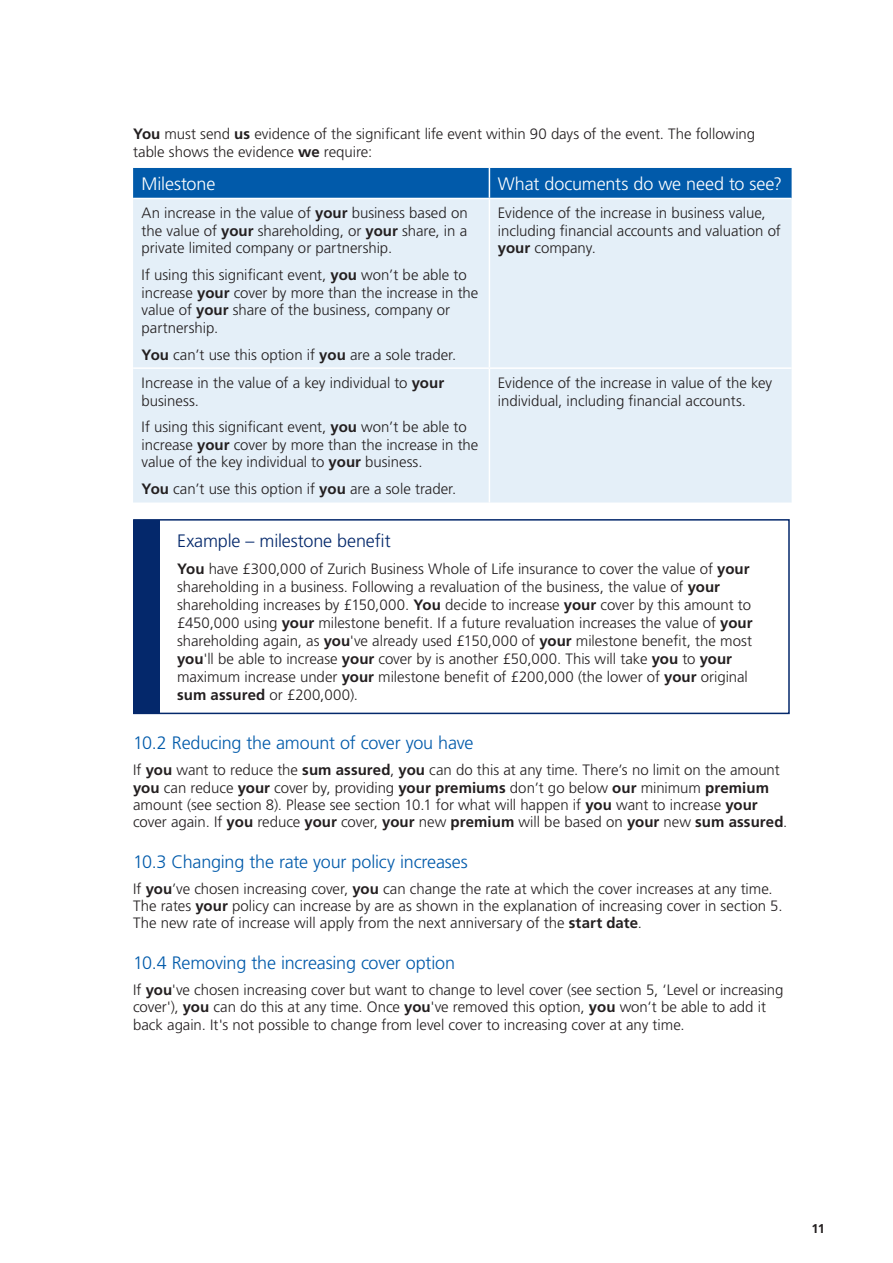
<style>
.page{position:relative;width:893px;height:1263px;background:#fff}
.page>*{position:absolute;margin:0;border:0;box-sizing:border-box;transform-origin:0 0}
.t1{font:300 18px "Frutiger LT Std";letter-spacing:-.015em;color:#015aaa}
.t2{font:300 18px "Frutiger LT Std";letter-spacing:-.005em;color:#fff}
.t3{font:300 18px "Frutiger LT Std";letter-spacing:-.005em;color:#04286b}
.t4{font:300 15px/17.7px "Frutiger LT Std";letter-spacing:-.005em;color:#231f20}
.t5{font:700 12.75px "Frutiger LT Std";color:#231f20}
.s1{font-weight:700}
</style>
<div class="page">
<div style="left:133px;top:168px;width:659px;height:30px;background:#015aaa"></div>
<div style="left:133px;top:199px;width:659px;height:303px;background:#e4eff8"></div>
<hr style="left:489px;top:199px;width:1px;height:168px;background:#fff">
<hr style="left:489px;top:369px;width:1px;height:133px;background:#fff">
<hr style="left:489px;top:168px;width:1px;height:30px;background:#fff">
<hr style="left:133px;top:367px;width:356px;height:2px;background:#fff">
<hr style="left:489px;top:367px;width:303px;height:2px;background:#fff">
<div style="left:133px;top:519px;width:657px;height:195px;border:2px solid #04286b"></div>
<div style="left:133px;top:520px;width:27px;height:193px;background:#04286b"></div>
<p class="t4" style="left:133px;top:125px;width:623px"><span class="s1">You</span> must send <span class="s1">us</span> evidence of the significant life event within 90 days of the event. The following table shows the evidence <span class="s1">we</span> require:</p>
<p class="t2" style="left:142px;top:174px;width:75px">Milestone</p>
<p class="t2" style="left:498px;top:174px;width:286px">What documents do we need to see?</p>
<p class="t4" style="left:142px;top:204px;width:328px;text-align:justify">An increase in the value of <span class="s1">your</span> business based on the value of <span class="s1">your</span> shareholding, or <span class="s1">your</span> share, in a private limited company or partnership.</p>
<p class="t4" style="left:142px;top:266px;width:338px">If using this significant event, <span class="s1">you</span> won’t be able to increase <span class="s1">your</span> cover by more than the increase in the value of <span class="s1">your</span> share of the business, company or partnership.</p>
<p class="t4" style="left:142px;top:346px;width:316px"><span class="s1">You</span> can’t use this option if <span class="s1">you</span> are a sole trader.</p>
<p class="t4" style="left:498px;top:204px;width:284px">Evidence of the increase in business value, including financial accounts and valuation of <span class="s1">your</span> company.</p>
<p class="t4" style="left:142px;top:374px;width:304px">Increase in the value of a key individual to <span class="s1">your </span>business.</p>
<p class="t4" style="left:142px;top:418px;width:338px">If using this significant event, <span class="s1">you</span> won’t be able to increase <span class="s1">your</span> cover by more than the increase in the value of the key individual to <span class="s1">your</span> business.</p>
<p class="t4" style="left:142px;top:480px;width:316px"><span class="s1">You</span> can’t use this option if <span class="s1">you</span> are a sole trader.</p>
<p class="t4" style="left:498px;top:374px;width:276px">Evidence of the increase in value of the key individual, including financial accounts.</p>
<p class="t3" style="left:177px;top:530px;width:215px">Example – milestone benefit</p>
<p class="t4" style="left:177px;top:560px;width:577px"><span class="s1">You</span> have £300,000 of Zurich Business Whole of Life insurance to cover the value of <span class="s1">your </span>shareholding in a business. Following a revaluation of the business, the value of <span class="s1">your </span>shareholding increases by £150,000. <span class="s1">You</span> decide to increase <span class="s1">your</span> cover by this amount to £450,000 using <span class="s1">your</span> milestone benefit. If a future revaluation increases the value of <span class="s1">your </span>shareholding again, as <span class="s1">you</span>'ve already used £150,000 of <span class="s1">your</span> milestone benefit, the most <span class="s1">you</span>'ll be able to increase <span class="s1">your</span> cover by is another £50,000. This will take <span class="s1">you</span> to <span class="s1">your </span>maximum increase under <span class="s1">your</span> milestone benefit of £200,000 (the lower of <span class="s1">your</span> original <span class="s1">sum assured</span> or £200,000).</p>
<p class="t1" style="left:133px;top:733px;width:342px">10.2 Reducing the amount of cover you have</p>
<p class="t4" style="left:133px;top:762px;width:656px;line-height:17.2px">If <span class="s1">you</span> want to reduce the <span class="s1">sum assured</span>, <span class="s1">you</span> can do this at any time. There’s no limit on the amount <span class="s1">you</span> can reduce <span class="s1">your</span> cover by, providing <span class="s1">your premiums</span> don’t go below <span class="s1">our</span> minimum <span class="s1">premium </span>amount (see section 8). Please see section 10.1 for what will happen if <span class="s1">you</span> want to increase <span class="s1">your </span>cover again. If <span class="s1">you</span> reduce <span class="s1">your</span> cover, <span class="s1">your</span> new <span class="s1">premium</span> will be based on <span class="s1">your</span> new <span class="s1">sum assured</span>.</p>
<p class="t1" style="left:133px;top:851px;width:336px">10.3 Changing the rate your policy increases</p>
<p class="t4" style="left:133px;top:880px;width:651px;line-height:17.2px">If <span class="s1">you</span>’ve chosen increasing cover, <span class="s1">you</span> can change the rate at which the cover increases at any time.<br>The rates <span class="s1">your</span> policy can increase by are as shown in the explanation of increasing cover in section 5.<br>The new rate of increase will apply from the next anniversary of the <span class="s1">start date</span>.</p>
<p class="t1" style="left:133px;top:952px;width:324px">10.4 Removing the increasing cover option</p>
<p class="t4" style="left:133px;top:981px;width:652px;line-height:17.2px">If <span class="s1">you</span>'ve chosen increasing cover but want to change to level cover (see section 5, ‘Level or increasing cover'), <span class="s1">you</span> can do this at any time. Once <span class="s1">you</span>'ve removed this option, <span class="s1">you</span> won‘t be able to add it back again. It's not possible to change from level cover to increasing cover at any time.</p>
<p class="t5" style="left:811px;top:1221px;width:15px">11</p>
</div>
